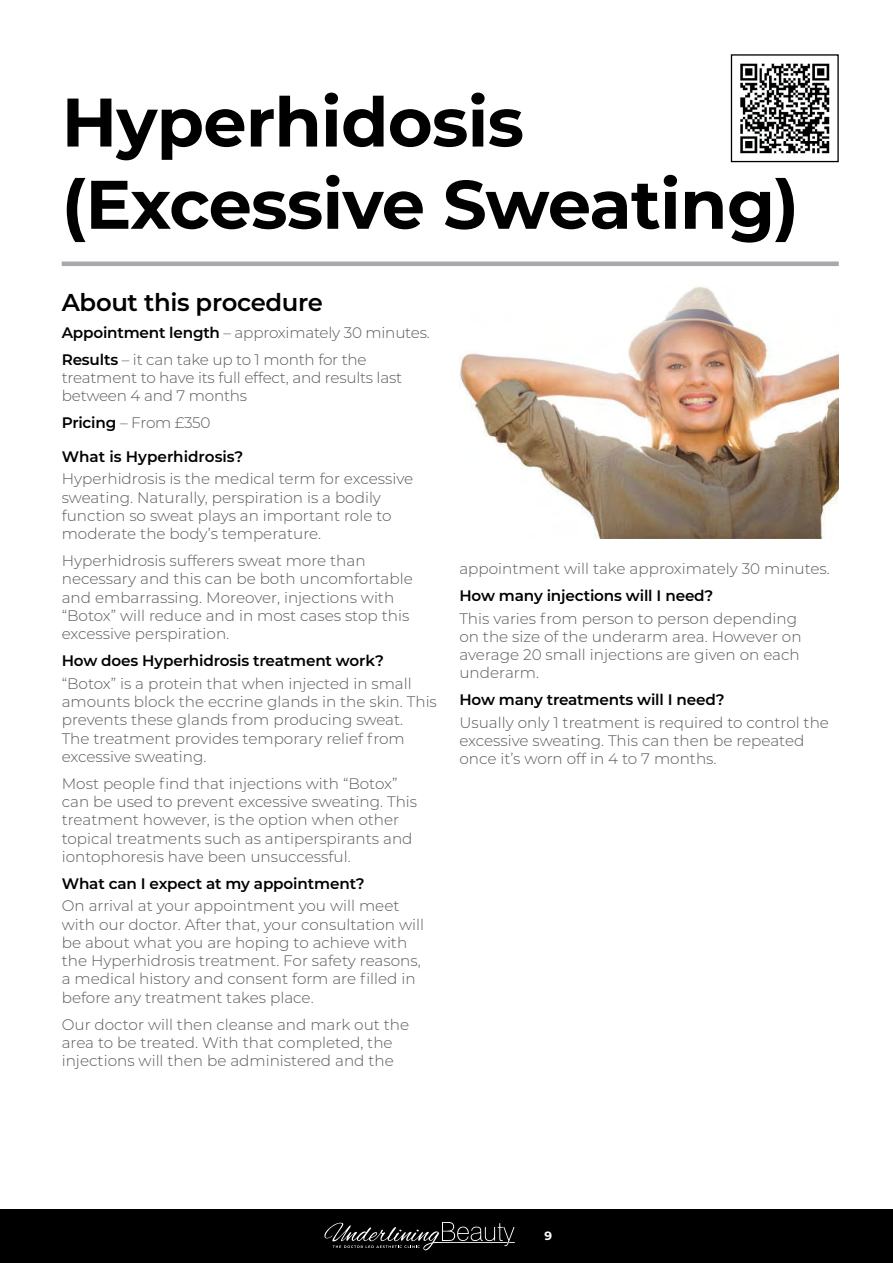
<style>
.page{position:relative;width:893px;height:1263px;background:#fff}
.page>*{position:absolute;margin:0;border:0;box-sizing:border-box;transform-origin:0 0}
.t1{font:700 68.55px/82.2px "Montserrat";letter-spacing:-.01em;color:#000}
.t2{font:600 24.3px "Montserrat";letter-spacing:-.015em;color:#000}
.t3{font:300 15.3px/18.3px "Montserrat";color:#58595b}
.t4{font:600 15.3px/33.6px "Montserrat";letter-spacing:-.01em;color:#000}
.t5{font:700 12px "Montserrat";color:#fff}
.s1{font-weight:600;color:#000}
.s2{font-weight:300;color:#58595b}
</style>
<div class="page">
<div style="left:62px;top:261px;width:777px;height:5px;background:#a7a9ac"></div>
<img style="left:459px;top:286px;width:380px;height:253px">
<div style="left:731px;top:54px;width:108px;height:108px;border:1px solid #000"></div>
<img style="left:740px;top:63px;width:90px;height:91px">
<div style="left:0;top:1209px;width:893px;height:54px;background:#000"></div>
<svg style="left:324px;top:1222px;width:191px;height:29px"></svg>
<h1 class="t1" style="left:62px;top:78px;width:739px">Hyperhidosis (Excessive Sweating)</h1>
<h2 class="t2" style="left:62px;top:285px;width:263px">About this procedure</h2>
<p class="t3" style="left:62px;top:319px;width:370px;line-height:26.8px"><span class="s1">Appointment length</span> – approximately 30 minutes.<br><span class="s1">Results</span> – it can take up to 1 month for the</p>
<p class="t3" style="left:62px;top:368px;width:342px">treatment to have its full effect, and results last between 4 and 7 months</p>
<p class="t4" style="left:62px;top:405px;width:183px">Pricing <span class="s2">– From £350<br></span>What is Hyperhidrosis?</p>
<p class="t3" style="left:62px;top:469px;width:353px">Hyperhidrosis is the medical term for excessive sweating. Naturally, perspiration is a bodily function so sweat plays an important role to moderate the body’s temperature.</p>
<p class="t3" style="left:62px;top:551px;width:353px">Hyperhidrosis sufferers sweat more than necessary and this can be both uncomfortable and embarrassing. Moreover, injections with “Botox” will reduce and in most cases stop this excessive perspiration.</p>
<p class="t4" style="left:62px;top:643px;width:324px">How does Hyperhidrosis treatment work?</p>
<p class="t3" style="left:62px;top:674px;width:377px">“Botox” is a protein that when injected in small amounts block the eccrine glands in the skin. This prevents these glands from producing sweat.<br>The treatment provides temporary relief from excessive sweating.</p>
<p class="t3" style="left:62px;top:774px;width:357px">Most people find that injections with “Botox” can be used to prevent excessive sweating. This treatment however, is the option when other topical treatments such as antiperspirants and iontophoresis have been unsuccessful.</p>
<p class="t4" style="left:62px;top:866px;width:304px">What can I expect at my appointment?</p>
<p class="t3" style="left:62px;top:896px;width:364px">On arrival at your appointment you will meet with our doctor. After that, your consultation will be about what you are hoping to achieve with the Hyperhidrosis treatment. For safety reasons, a medical history and consent form are filled in before any treatment takes place.</p>
<p class="t3" style="left:62px;top:1014px;width:349px">Our doctor will then cleanse and mark out the area to be treated. With that completed, the injections will then be administered and the</p>
<p class="t3" style="left:459px;top:559px;width:372px">appointment will take approximately 30 minutes.</p>
<p class="t4" style="left:459px;top:578px;width:256px">How many injections will I need?</p>
<p class="t3" style="left:459px;top:608px;width:344px">This varies from person to person depending on the size of the underarm area. However on average 20 small injections are given on each underarm.</p>
<p class="t4" style="left:459px;top:682px;width:267px">How many treatments will I need?</p>
<p class="t3" style="left:459px;top:713px;width:371px">Usually only 1 treatment is required to control the excessive sweating. This can then be repeated once it’s worn off in 4 to 7 months.</p>
<p class="t5" style="left:545px;top:1228px;width:9px">9</p>
</div>
